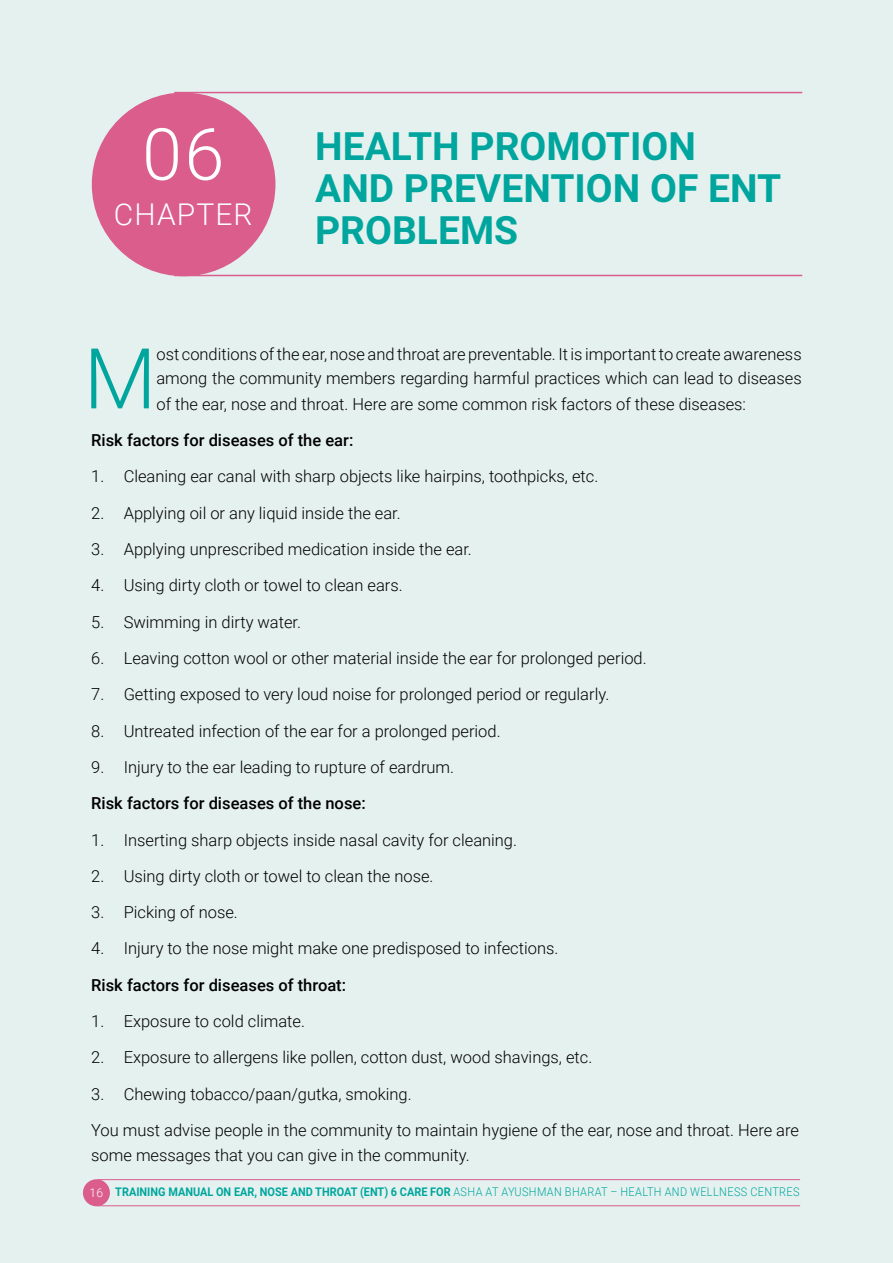
<style>
.page{position:relative;width:893px;height:1263px;background:#e5f1ef}
.page>*{position:absolute;margin:0;border:0;box-sizing:border-box;transform-origin:0 0}
.t1{font:300 84px "Roboto";color:#00a69e}
.t2{font:300 72px "Roboto";color:#fff}
.t3{font:700 39px/42px "Roboto";color:#00a69e}
.t4{font:300 30px "Roboto";letter-spacing:.035em;color:#fff}
.t5{font:300 16.5px/24px "Roboto";color:#000}
.t6{font:500 16.5px "Roboto";color:#000}
.t7{font:700 12px "Roboto";color:#00a69e;scale:.91 1}
.s1{font-weight:300;color:#fff}
.s2{font-weight:300}
</style>
<div class="page">
<div style="left:83px;top:1179px;width:27px;height:27px;background:#da5d8b;border-radius:50%"></div>
<hr style="left:97px;top:1179px;width:703px;height:1px;background:#da5d8b">
<hr style="left:97px;top:1205px;width:703px;height:1px;background:#da5d8b">
<div style="left:92px;top:93px;width:183px;height:183px;background:#da5d8b;border-radius:50%"></div>
<hr style="left:174px;top:92px;width:628px;height:1px;background:#da5d8b">
<hr style="left:174px;top:275px;width:628px;height:1px;background:#da5d8b">
<h2 class="t2" style="left:142px;top:104px;width:84px">06</h2>
<h3 class="t4" style="left:114px;top:193px;width:140px">CHAPTER</h3>
<h3 class="t3" style="left:315px;top:123px;width:467px">HEALTH PROMOTION<br>AND PREVENTION OF ENT<br>PROBLEMS</h3>
<h1 class="t1" style="left:84px;top:320px;width:74px">M</h1>
<p class="t5" style="left:156px;top:342px;width:647px">ost conditions of the ear, nose and throat are preventable. It is important to create awareness among the community members regarding harmful practices which can lead to diseases</p>
<p class="t5" style="left:156px;top:391px;width:591px">of the ear, nose and throat. Here are some common risk factors of these diseases:</p>
<p class="t6" style="left:91px;top:429px;width:264px">Risk factors for diseases of the ear:</p>
<p class="t5" style="left:91px;top:464px;width:508px">1. Cleaning ear canal with sharp objects like hairpins, toothpicks, etc.</p>
<p class="t5" style="left:91px;top:500px;width:311px">2. Applying oil or any liquid inside the ear.</p>
<p class="t5" style="left:91px;top:537px;width:382px">3. Applying unprescribed medication inside the ear.</p>
<p class="t5" style="left:91px;top:573px;width:313px">4. Using dirty cloth or towel to clean ears.</p>
<p class="t5" style="left:91px;top:609px;width:211px">5. Swimming in dirty water.</p>
<p class="t5" style="left:91px;top:645px;width:557px">6. Leaving cotton wool or other material inside the ear for prolonged period.</p>
<p class="t5" style="left:91px;top:682px;width:519px">7. Getting exposed to very loud noise for prolonged period or regularly.</p>
<p class="t5" style="left:91px;top:718px;width:411px">8. Untreated infection of the ear for a prolonged period.</p>
<p class="t5" style="left:91px;top:754px;width:364px">9. Injury to the ear leading to rupture of eardrum.</p>
<p class="t6" style="left:91px;top:792px;width:276px">Risk factors for diseases of the nose:</p>
<p class="t5" style="left:91px;top:827px;width:427px">1. Inserting sharp objects inside nasal cavity for cleaning.</p>
<p class="t5" style="left:91px;top:863px;width:344px">2. Using dirty cloth or towel to clean the nose.</p>
<p class="t5" style="left:91px;top:900px;width:148px">3. Picking of nose.</p>
<p class="t5" style="left:91px;top:936px;width:469px">4. Injury to the nose might make one predisposed to infections.</p>
<p class="t6" style="left:91px;top:973px;width:256px">Risk factors for diseases of throat:</p>
<p class="t5" style="left:91px;top:1008px;width:215px">1. Exposure to cold climate.</p>
<p class="t5" style="left:91px;top:1045px;width:503px">2. Exposure to allergens like pollen, cotton dust, wood shavings, etc.</p>
<p class="t5" style="left:91px;top:1075px;width:709px;line-height:36.3px">3. Chewing tobacco/paan/gutka, smoking.<br>You must advise people in the community to maintain hygiene of the ear, nose and throat. Here are</p>
<p class="t5" style="left:91px;top:1143px;width:380px">some messages that you can give in the community.</p>
<p class="t7" style="left:90px;top:1183px;width:782px"><span class="s1">16</span> TRAINING MANUAL ON EAR, NOSE AND THROAT (ENT) 6 CARE FOR <span class="s2">ASHA AT AYUSHMAN BHARAT – HEALTH AND WELLNESS CENTRES</span></p>
</div>
